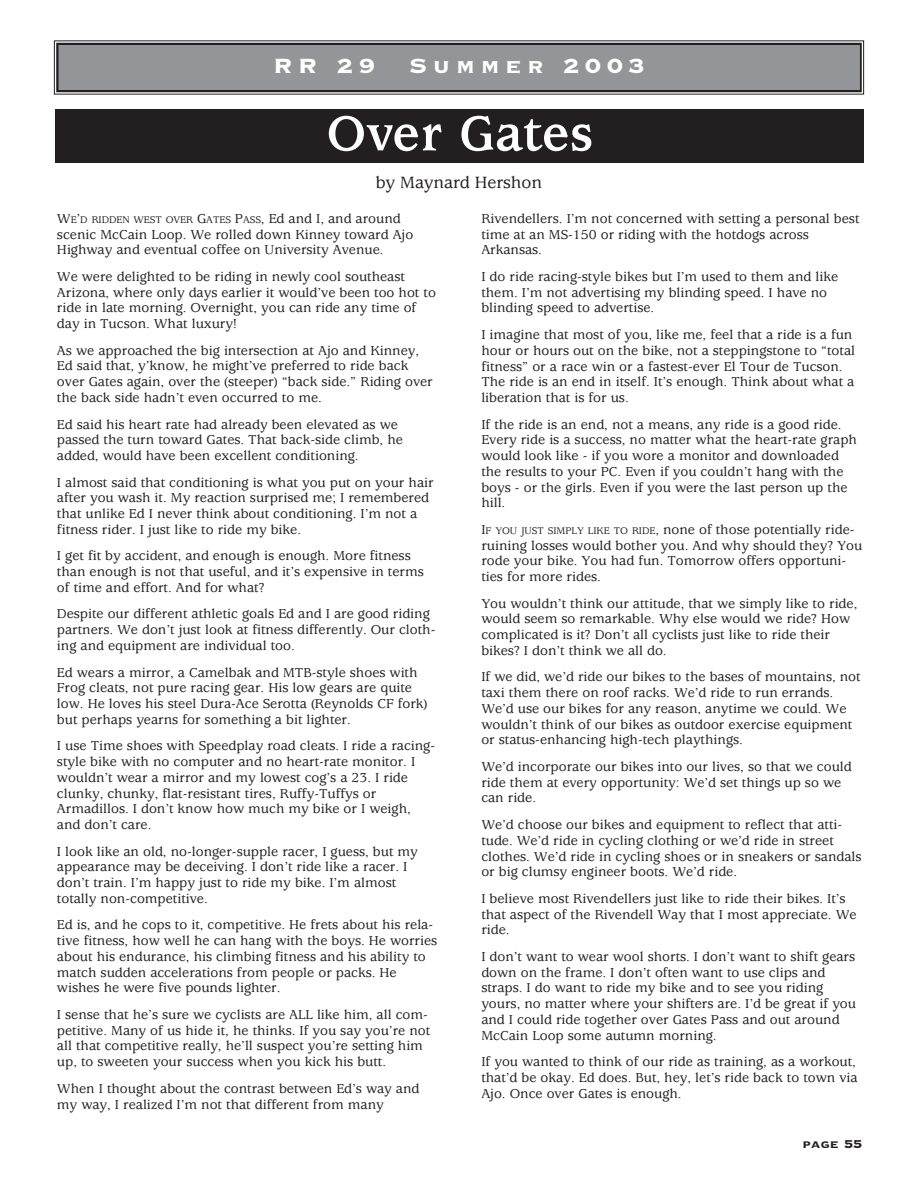
<style>
.page{position:relative;width:918px;height:1188px;background:#fff}
.page>*{position:absolute;margin:0;border:0;box-sizing:border-box;transform-origin:0 0}
.t1{font:700 54px "Usherwood";color:#fff}
.t2{font:27px "Copperplate Thirty Three BC";letter-spacing:.195em;color:#fff}
.t3{font:500 18px "Usherwood";color:#231f20}
.t4{font:15px "Copperplate Thirty Three BC";color:#231f20}
.t5{font:500 14.25px/15.8px "Usherwood";color:#231f20}
.t6{font:500 10.65px "Usherwood";color:#231f20}
.s1{font-size:14.25px}
.s2{font-size:10.65px}
</style>
<div class="page">
<div style="left:55px;top:109px;width:809px;height:54px;background:#231f20"></div>
<div style="left:58px;top:45px;width:802px;height:45px;background:#939598"></div>
<div style="left:56px;top:43px;width:806px;height:49px;border:2px solid #231f20"></div>
<h2 class="t2" style="left:273px;top:48px;width:104px">RR 29</h2>
<h2 class="t2" style="left:409px;top:48px;width:237px">Summer 2003</h2>
<h1 class="t1" style="left:326px;top:113px;width:268px">Over Gates</h1>
<p class="t3" style="left:376px;top:176px;width:168px">by Maynard Hershon</p>
<p class="t6" style="left:57px;top:216px;width:345px"><span class="s1">W</span>E<span class="s1">’</span>D RIDDEN WEST OVER <span class="s1">G</span>ATES <span class="s1">P</span>ASS<span class="s1">, Ed and I, and around</span></p>
<p class="t5" style="left:57px;top:228px;width:358px">scenic McCain Loop. We rolled down Kinney toward Ajo<br>Highway and eventual coffee on University Avenue.</p>
<p class="t5" style="left:57px;top:270px;width:380px">We were delighted to be riding in newly cool southeast Arizona, where only days earlier it would’ve been too hot to ride in late morning. Overnight, you can ride any time of day in Tucson. What luxury!</p>
<p class="t5" style="left:57px;top:344px;width:377px">As we approached the big intersection at Ajo and Kinney, Ed said that, y’know, he might’ve preferred to ride back over Gates again, over the (steeper) “back side.” Riding over the back side hadn’t even occurred to me.</p>
<p class="t5" style="left:57px;top:418px;width:347px">Ed said his heart rate had already been elevated as we passed the turn toward Gates. That back-side climb, he added, would have been excellent conditioning.</p>
<p class="t5" style="left:57px;top:476px;width:378px">I almost said that conditioning is what you put on your hair after you wash it. My reaction surprised me; I remembered that unlike Ed I never think about conditioning. I’m not a fitness rider. I just like to ride my bike.</p>
<p class="t5" style="left:57px;top:549px;width:368px">I get fit by accident, and enough is enough. More fitness than enough is not that useful, and it’s expensive in terms of time and effort. And for what?</p>
<p class="t5" style="left:57px;top:608px;width:380px">Despite our different athletic goals Ed and I are good riding partners. We don’t just look at fitness differently. Our cloth&shy;ing and equipment are individual too.</p>
<p class="t5" style="left:57px;top:666px;width:372px">Ed wears a mirror, a Camelbak and MTB-style shoes with Frog cleats, not pure racing gear. His low gears are quite low. He loves his steel Dura-Ace Serotta (Reynolds CF fork) but perhaps yearns for something a bit lighter.</p>
<p class="t5" style="left:57px;top:739px;width:380px">I use Time shoes with Speedplay road cleats. I ride a racing&shy;style bike with no computer and no heart-rate monitor. I wouldn’t wear a mirror and my lowest cog’s a 23. I ride clunky, chunky, flat-resistant tires, Ruffy-Tuffys or Armadillos. I don’t know how much my bike or I weigh, and don’t care.</p>
<p class="t5" style="left:57px;top:845px;width:362px">I look like an old, no-longer-supple racer, I guess, but my appearance may be deceiving. I don’t ride like a racer. I don’t train. I’m happy just to ride my bike. I’m almost totally non-competitive.</p>
<p class="t5" style="left:57px;top:918px;width:382px">Ed is, and he cops to it, competitive. He frets about his rela&shy;tive fitness, how well he can hang with the boys. He worries about his endurance, his climbing fitness and his ability to match sudden accelerations from people or packs. He wishes he were five pounds lighter.</p>
<p class="t5" style="left:57px;top:1008px;width:375px">I sense that he’s sure we cyclists are ALL like him, all com&shy;petitive. Many of us hide it, he thinks. If you say you’re not all that competitive really, he’ll suspect you’re setting him up, to sweeten your success when you kick his butt.</p>
<p class="t5" style="left:57px;top:1082px;width:364px">When I thought about the contrast between Ed’s way and my way, I realized I’m not that different from many</p>
<p class="t5" style="left:481px;top:212px;width:380px">Rivendellers. I’m not concerned with setting a personal best time at an MS-150 or riding with the hotdogs across<br>Arkansas.</p>
<p class="t5" style="left:481px;top:270px;width:358px">I do ride racing-style bikes but I’m used to them and like them. I’m not advertising my blinding speed. I have no blinding speed to advertise.</p>
<p class="t5" style="left:481px;top:328px;width:375px">I imagine that most of you, like me, feel that a ride is a fun hour or hours out on the bike, not a steppingstone to “total fitness” or a race win or a fastest-ever El Tour de Tucson.<br>The ride is an end in itself. It’s enough. Think about what a liberation that is for us.</p>
<p class="t5" style="left:481px;top:418px;width:377px">If the ride is an end, not a means, any ride is a good ride.<br>Every ride is a success, no matter what the heart-rate graph would look like - if you wore a monitor and downloaded the results to your PC. Even if you couldn’t hang with the boys - or the girls. Even if you were the last person up the hill.</p>
<p class="t5" style="left:481px;top:523px;width:382px">I<span class="s2">F YOU JUST SIMPLY LIKE TO RIDE</span>, none of those potentially ride&shy;ruining losses would bother you. And why should they? You rode your bike. You had fun. Tomorrow offers opportuni&shy;ties for more rides.</p>
<p class="t5" style="left:481px;top:597px;width:378px">You wouldn’t think our attitude, that we simply like to ride, would seem so remarkable. Why else would we ride? How complicated is it? Don’t all cyclists just like to ride their bikes? I don’t think we all do.</p>
<p class="t5" style="left:481px;top:671px;width:381px">If we did, we’d ride our bikes to the bases of mountains, not taxi them there on roof racks. We’d ride to run errands.<br>We’d use our bikes for any reason, anytime we could. We wouldn’t think of our bikes as outdoor exercise equipment or status-enhancing high-tech playthings.</p>
<p class="t5" style="left:481px;top:760px;width:372px">We’d incorporate our bikes into our lives, so that we could ride them at every opportunity: We’d set things up so we can ride.</p>
<p class="t5" style="left:481px;top:818px;width:382px">We’d choose our bikes and equipment to reflect that atti&shy;tude. We’d ride in cycling clothing or we’d ride in street clothes. We’d ride in cycling shoes or in sneakers or sandals or big clumsy engineer boots. We’d ride.</p>
<p class="t5" style="left:481px;top:892px;width:377px">I believe most Rivendellers just like to ride their bikes. It’s that aspect of the Rivendell Way that I most appreciate. We ride.</p>
<p class="t5" style="left:481px;top:950px;width:376px">I don’t want to wear wool shorts. I don’t want to shift gears down on the frame. I don’t often want to use clips and straps. I do want to ride my bike and to see you riding yours, no matter where your shifters are. I’d be great if you and I could ride together over Gates Pass and out around McCain Loop some autumn morning.</p>
<p class="t5" style="left:481px;top:1055px;width:378px;text-align:justify">If you wanted to think of our ride as training, as a workout, that’d be okay. Ed does. But, hey, let’s ride back to town via Ajo. Once over Gates is enough.</p>
<p class="t4" style="left:802px;top:1134px;width:62px">page 55</p>
</div>
